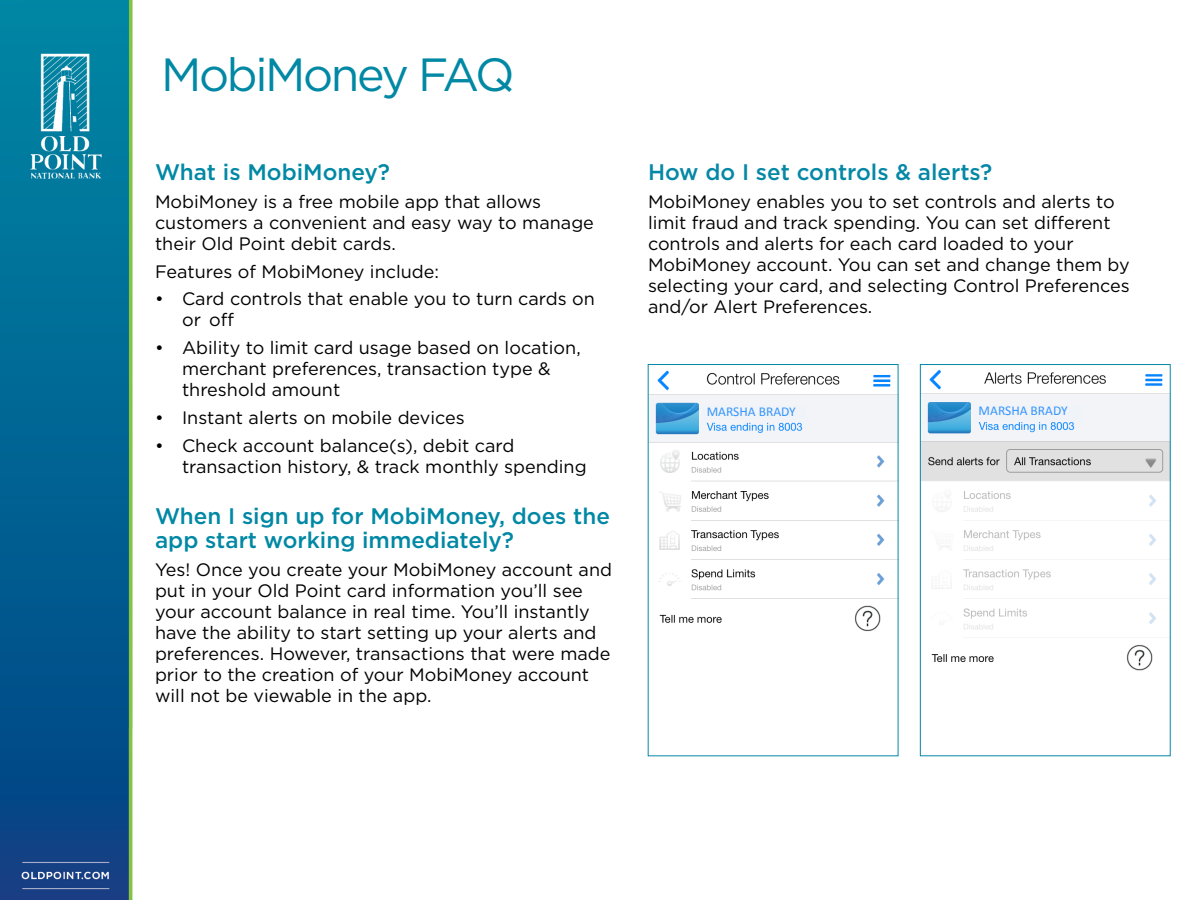
<style>
.page{position:relative;width:1200px;height:900px;background:#fff}
.page>*{position:absolute;margin:0;border:0;box-sizing:border-box;transform-origin:0 0}
.t1{font:46.5px "Gotham";letter-spacing:-.05em;color:#0088a4}
.t2{font:500 22.5px/24px "Gotham";color:#0088a4}
.t3{font:500 22.5px "Gotham";color:#0588a5}
.t4{font:18px/21px "Gotham";color:#000}
.t5{font:13.5px "Calibri";color:#3595fd}
</style>
<div class="page">
<img style="left:0;top:0;width:132px;height:900px">
<img style="left:650px;top:370px;width:246px;height:262px">
<img style="left:922px;top:369px;width:246px;height:302px">
<div style="left:920px;top:364px;width:250px;height:392px;border:1px solid #0588a5"></div>
<div style="left:702px;top:406px;width:104px;height:14px;background:#f0f3f7"></div>
<div style="left:979px;top:405px;width:104px;height:16px;background:#f0f3f7"></div>
<h1 class="t1" style="left:161px;top:45px;width:355px">MobiMoney FAQ</h1>
<p class="t2" style="left:155px;top:160px;width:236px">What is MobiMoney?</p>
<p class="t4" style="left:155px;top:190px;width:440px">MobiMoney is a free mobile app that allows customers a convenient and easy way to manage their Old Point debit cards.</p>
<p class="t4" style="left:155px;top:260px;width:286px">Features of MobiMoney include:</p>
<p class="t4" style="left:182px;top:288px;width:414px;text-indent:-27px">• Card controls that enable you to turn cards on or of</p>
<p class="t4" style="left:182px;top:337px;width:400px;text-indent:-27px">• Ability to limit card usage based on location, merchant preferences, transaction type &amp; threshold amount</p>
<p class="t4" style="left:155px;top:407px;width:311px">• Instant alerts on mobile devices</p>
<p class="t4" style="left:182px;top:434px;width:406px;text-indent:-27px">• Check account balance(s), debit card transaction history, &amp; track monthly spending</p>
<p class="t2" style="left:155px;top:504px;width:457px">When I sign up for MobiMoney, does the app start working immediately?</p>
<p class="t4" style="left:155px;top:559px;width:459px">Yes! Once you create your MobiMoney account and put in your Old Point card information you’ll see your account balance in real time. You’ll instantly have the ability to start setting up your alerts and preferences. However, transactions that were made prior to the creation of your MobiMoney account will not be viewable in the app.</p>
<p class="t3" style="left:648px;top:157px;width:346px">How do I set controls &amp; alerts?</p>
<p class="t4" style="left:648px;top:190px;width:483px">MobiMoney enables you to set controls and alerts to limit fraud and track spending. You can set diferent controls and alerts for each card loaded to your MobiMoney account. You can set and change them by selecting your card, and selecting Control Preferences and/or Alert Preferences.</p>
<p class="t5" style="left:707px;top:403px;width:91px">MARSHA BRADY</p>
<p class="t5" style="left:979px;top:402px;width:91px">MARSHA BRADY</p>
</div>
